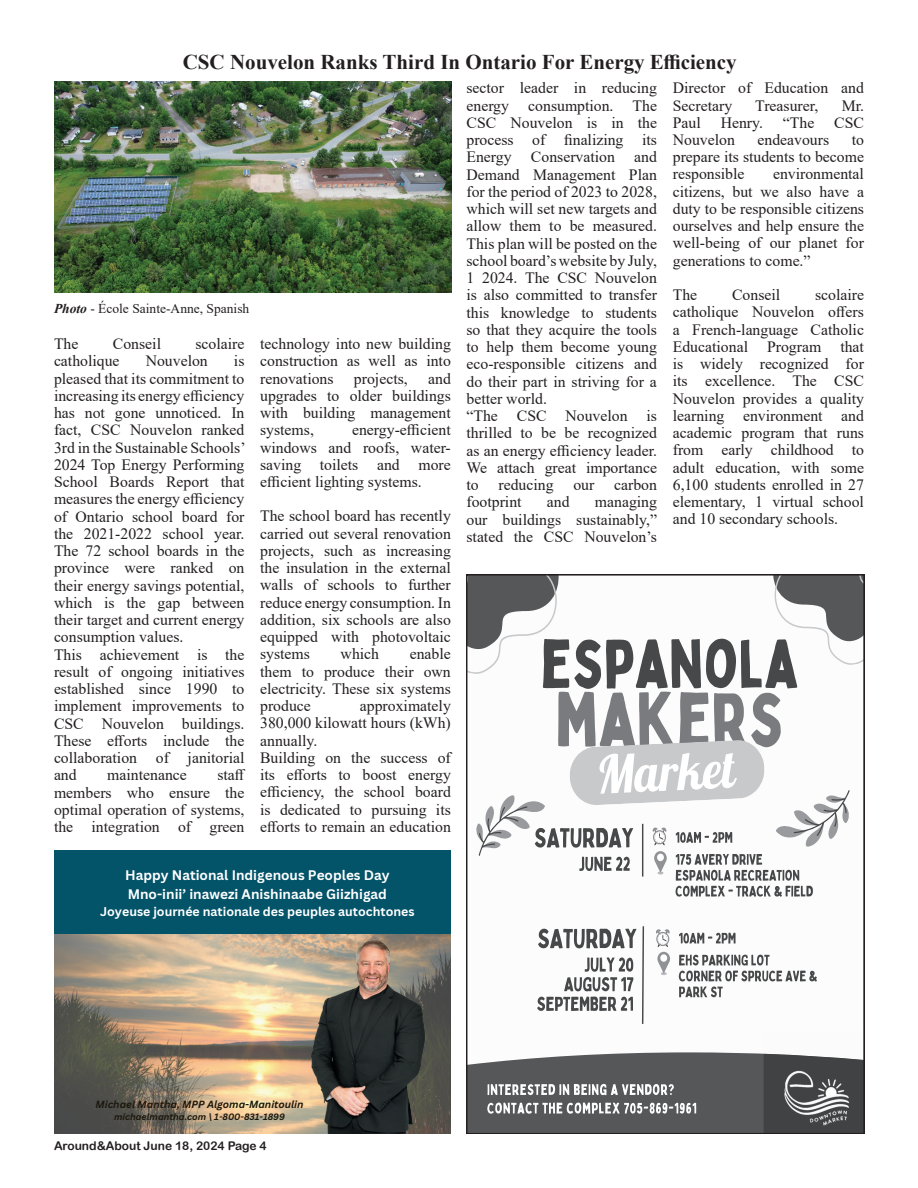
<style>
.page{position:relative;width:918px;height:1188px;background:#fff}
.page>*{position:absolute;margin:0;border:0;box-sizing:border-box;transform-origin:0 0}
.t1{font:700 21px "Times New Roman";color:#231f20}
.t2{font:15.75px/17.2px "Times New Roman";color:#231f20;text-align:justify}
.t3{font:700 13.5px/18.6px "Canva Sans";color:#fff}
.t4{font:13.5px "Times New Roman";color:#231f20}
.t5{font:700 12.3px "Canva Sans";color:#fff}
.t6{font:12px "Arial Rounded MT Bold";color:#231f20}
.t7{font:italic 700 10.05px "Canva Sans";color:#1c180d}
.t8{font:italic 700 9px "Canva Sans";color:#1c180d}
.s1{font-weight:700;font-style:italic}
</style>
<div class="page">
<img style="left:54px;top:934px;width:397px;height:200px">
<div style="left:54px;top:851px;width:397px;height:83px;background:#035369"></div>
<img style="left:304px;top:934px;width:127px;height:200px">
<img style="left:54px;top:82px;width:398px;height:211px">
<svg style="left:466px;top:575px;width:398px;height:559px"></svg>
<h1 class="t1" style="left:183px;top:46px;width:555px">CSC Nouvelon Ranks Third In Ontario For Energy Efficiency</h1>
<p class="t2" style="left:466px;top:79px;width:192px;text-align:left">sector leader in reducing energy consumption. The<br>CSC Nouvelon is in the process of finalizing its<br>Energy Conservation and<br>Demand Management Plan for the period of 2023 to 2028, which will set new targets and allow them to be measured.<br>This plan will be posted on the school board’s website by July,<br>1 2024. The CSC Nouvelon is also committed to transfer this knowledge to students so that they acquire the tools to help them become young eco-responsible citizens and do their part in striving for a better world.<br>“The CSC Nouvelon is thrilled to be be recognized as an energy efficiency leader.<br>We attach great importance to</p>
<p class="t2" style="left:673px;top:79px;width:193px">Director of Education and<br>Secretary</p>
<p class="t2" style="left:755px;top:96px;width:65px">Treasurer,</p>
<p class="t2" style="left:842px;top:96px;width:24px">Mr.</p>
<p class="t2" style="left:673px;top:113px;width:30px">Paul</p>
<p class="t2" style="left:721px;top:113px;width:44px">Henry.</p>
<p class="t2" style="left:783px;top:113px;width:33px">“The</p>
<p class="t2" style="left:834px;top:113px;width:31px">CSC</p>
<p class="t2" style="left:673px;top:131px;width:64px">Nouvelon</p>
<p class="t2" style="left:757px;top:131px;width:73px">endeavours</p>
<p class="t2" style="left:673px;top:131px;width:193px;text-indent:179px">to prepare its students to become responsible</p>
<p class="t2" style="left:673px;top:165px;width:193px;text-indent:100px">environmental citizens, but we also have a duty to be responsible citizens ourselves and help ensure the well-being of our planet for generations to come.”</p>
<p class="t2" style="left:673px;top:286px;width:26px">The</p>
<p class="t2" style="left:732px;top:286px;width:50px">Conseil</p>
<p class="t2" style="left:673px;top:286px;width:193px;text-indent:142px">scolaire catholique Nouvelon offers a French-language Catholic Educational Program that is widely recognized for its excellence. The CSC Nouvelon provides a quality learning environment and academic program that runs from early childhood to adult education, with some 6,100 students enrolled in 27 elementary, 1 virtual school and 10 secondary schools.</p>
<p class="t4" style="left:54px;top:299px;width:197px"><span class="s1">Photo</span> - École Sainte-Anne, Spanish</p>
<p class="t2" style="left:260px;top:335px;width:192px">technology into new building construction as well as into renovations</p>
<p class="t2" style="left:54px;top:335px;width:26px">The</p>
<p class="t2" style="left:113px;top:335px;width:50px">Conseil</p>
<p class="t2" style="left:196px;top:335px;width:50px">scolaire</p>
<p class="t2" style="left:54px;top:352px;width:67px">catholique</p>
<p class="t2" style="left:146px;top:352px;width:64px">Nouvelon</p>
<p class="t2" style="left:54px;top:352px;width:193px;text-align:left;text-indent:180px">is pleased that its commitment to increasing its energy efficiency has not gone unnoticed. In fact, CSC Nouvelon ranked<br>3rd in the Sustainable Schools’<br>2024 Top Energy Performing<br>School Boards Report that measures the energy efficiency of Ontario school board for the 2021-2022 school year.<br>The 72 school boards in the province were ranked on their energy savings potential, which is the gap between their target and current energy consumption values.<br>This achievement is the result of ongoing initiatives established since 1990 to implement improvements to<br>CSC Nouvelon buildings.<br>These efforts include the collaboration of janitorial and</p>
<p class="t2" style="left:354px;top:369px;width:55px">projects,</p>
<p class="t2" style="left:260px;top:369px;width:192px;text-indent:168px">and upgrades to older buildings with building management systems,</p>
<p class="t2" style="left:260px;top:421px;width:192px;text-indent:92px">energy-efficient windows and roofs, water&shy;saving toilets and more efficient lighting systems.</p>
<p class="t2" style="left:260px;top:507px;width:192px">The school board has recently carried out several renovation projects, such as increasing the insulation in the external walls of schools to further reduce energy consumption. In addition, six schools are also equipped with photovoltaic systems</p>
<p class="t2" style="left:499px;top:476px;width:57px">reducing</p>
<p class="t2" style="left:573px;top:476px;width:22px">our</p>
<p class="t2" style="left:614px;top:476px;width:44px">carbon</p>
<p class="t2" style="left:466px;top:493px;width:57px">footprint</p>
<p class="t2" style="left:547px;top:493px;width:24px">and</p>
<p class="t2" style="left:466px;top:493px;width:192px;text-indent:128px">managing our buildings sustainably,” stated the CSC Nouvelon’s</p>
<p class="t2" style="left:260px;top:645px;width:192px;text-indent:150px">enable them to produce their own electricity. These six systems produce</p>
<p class="t2" style="left:341px;top:645px;width:40px">which</p>
<p class="t2" style="left:260px;top:697px;width:192px;text-align:left;text-indent:100px">approximately<br>380,000 kilowatt hours (kWh) annually.<br>Building on the success of its efforts to boost energy efficiency, the school board is dedicated to pursuing its efforts to remain an education</p>
<p class="t2" style="left:107px;top:766px;width:81px">maintenance</p>
<p class="t2" style="left:54px;top:766px;width:193px;text-indent:163px">staff members who ensure the optimal operation of systems, the integration of green</p>
<p class="t3" style="left:125px;top:866px;width:266px">Happy National Indigenous Peoples Day<br>Mno-inii’ inawezi Anishinaabe Giizhigad</p>
<p class="t5" style="left:100px;top:904px;width:316px">Joyeuse journée nationale des peuples autochtones</p>
<p class="t7" style="left:95px;top:1098px;width:210px">Michael Mantha, MPP Algoma-Manitoulin</p>
<p class="t8" style="left:114px;top:1111px;width:172px">michaelmantha.com \ 1-800-831-1899</p>
<p class="t6" style="left:54px;top:1139px;width:214px">Around&amp;About June 18, 2024 Page 4</p>
</div>
